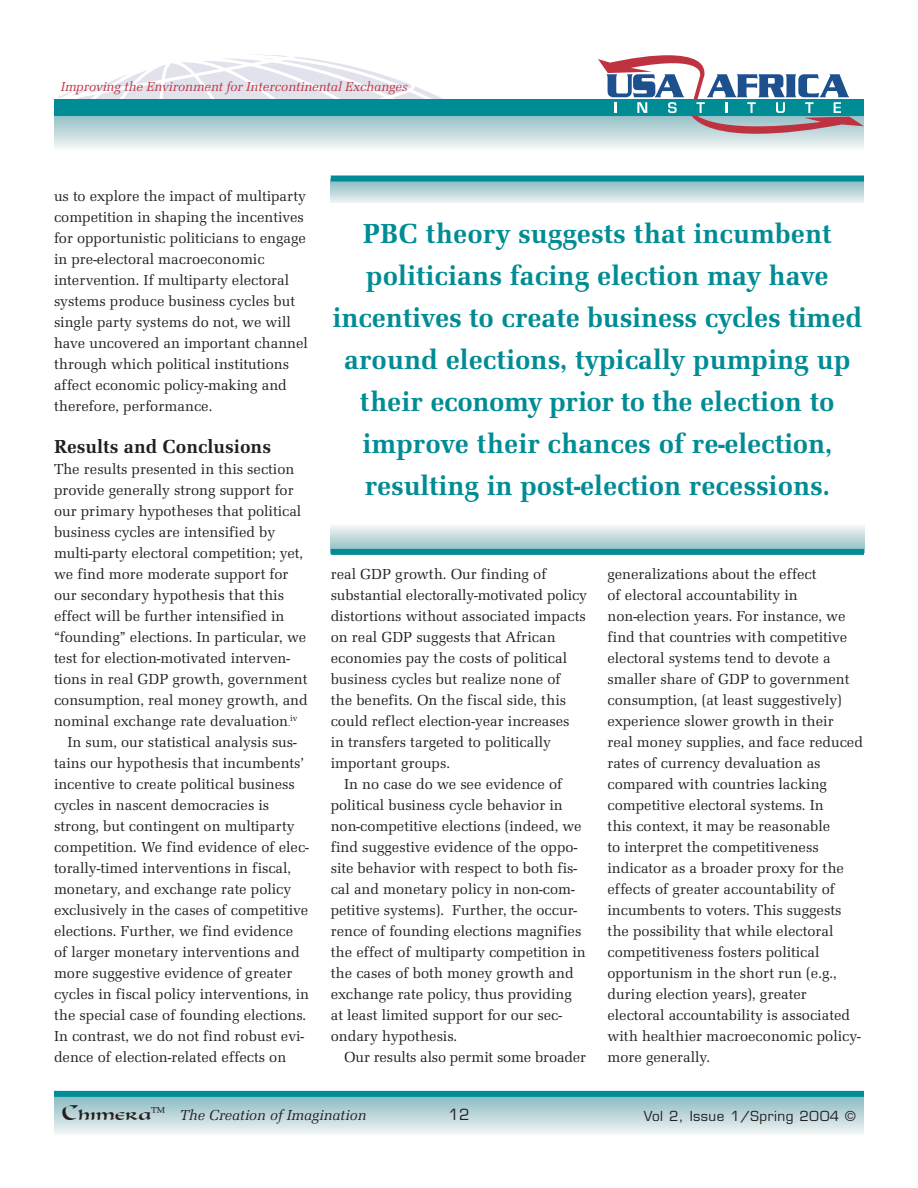
<style>
.page{position:relative;width:918px;height:1188px;background:#fff}
.page>*{position:absolute;margin:0;border:0;box-sizing:border-box;transform-origin:0 0}
.t1{font:700 28.5px/42px "URW Latino T";color:#008c94;text-align:center}
.t2{font:700 19.5px "URW Latino T";color:#231f20}
.t3{font:15px/21px "URW Latino T";color:#231f20}
.t4{font:italic 15px "URW Latino T";color:#231f20}
.t5{font:15px "Eurostile";color:#231f20}
.t6{font:italic 13.5px "URW Latino T";color:#bf3340}
.t7{font:13.5px "Eurostile";letter-spacing:.035em;color:#231f20}
.t8{font:9px "URW Latino T";color:#231f20}
.s1{font-size:9px}
.s2{font-family:"Carinthia Demo";font-style:normal;font-size:21px}
</style>
<div class="page">
<svg style="left:58px;top:54px;width:385px;height:45px"></svg>
<svg style="left:54px;top:116px;width:544px;height:32px;background:#c2dadd"></svg>
<div style="left:54px;top:99px;width:810px;height:17px;background:#008c94"></div>
<svg style="left:598px;top:55px;width:266px;height:93px"></svg>
<div style="left:54px;top:1094px;width:810px;height:40px;background:linear-gradient(to bottom,#84b8bf,#eef2f3)"></div>
<div style="left:54px;top:1091px;width:810px;height:6px;background:#008c94"></div>
<svg style="left:331px;top:182px;width:533px;height:21px;background:#bfd8dc"></svg>
<svg style="left:331px;top:526px;width:533px;height:23px;background:#c2dadd"></svg>
<div style="left:331px;top:549px;width:533px;height:6px;background:#008c94"></div>
<div style="left:331px;top:176px;width:533px;height:6px;background:#008c94"></div>
<p class="t6" style="left:61px;top:81px;width:349px">Improving the Environment for Intercontinental Exchanges</p>
<p class="t3" style="left:54px;top:187px;width:255px">us to explore the impact of multiparty competition in shaping the incentives for opportunistic politicians to engage in pre-electoral macroeconomic intervention. If multiparty electoral systems produce business cycles but single party systems do not, we will have uncovered an important channel through which political institutions affect economic policy-making and therefore, performance.</p>
<h2 class="t2" style="left:54px;top:437px;width:219px">Results and Conclusions</h2>
<p class="t3" style="left:54px;top:460px;width:255px">The results presented in this section provide generally strong support for our primary hypotheses that political business cycles are intensified by multi-party electoral competition; yet, we find more moderate support for our secondary hypothesis that this effect will be further intensified in “founding” elections. In particular, we test for election-motivated interven&shy;tions in real GDP growth, government consumption, real money growth, and nominal exchange rate devaluation<span class="s1">.</span></p>
<p class="t8" style="left:290px;top:714px;width:9px">iv</p>
<p class="t3" style="left:54px;top:733px;width:257px;text-indent:14px">In sum, our statistical analysis sus&shy;tains our hypothesis that incumbents’ incentive to create political business cycles in nascent democracies is strong, but contingent on multiparty competition. We find evidence of elec&shy;torally-timed interventions in fiscal, monetary, and exchange rate policy exclusively in the cases of competitive elections. Further, we find evidence of larger monetary interventions and more suggestive evidence of greater cycles in fiscal policy interventions, in the special case of founding elections.<br>In contrast, we do not find robust evi&shy;dence of election-related effects on</p>
<p class="t1" style="left:333px;top:215px;width:531px">PBC theory suggests that incumbent politicians facing election may have incentives to create business cycles timed around elections, typically pumping up their economy prior to the election to improve their chances of re-election, resulting in post-election recessions.</p>
<p class="t3" style="left:331px;top:565px;width:217px">real GDP growth. Our finding of</p>
<p class="t3" style="left:331px;top:586px;width:258px">substantial electorally-motivated policy</p>
<p class="t3" style="left:331px;top:607px;width:256px">distortions without associated impacts</p>
<p class="t3" style="left:331px;top:628px;width:226px">on real GDP suggests that African</p>
<p class="t3" style="left:331px;top:649px;width:238px">economies pay the costs of political</p>
<p class="t3" style="left:331px;top:670px;width:232px">business cycles but realize none of</p>
<p class="t3" style="left:331px;top:691px;width:237px">the benefits. On the fiscal side, this</p>
<p class="t3" style="left:331px;top:712px;width:240px">could reflect election-year increases</p>
<p class="t3" style="left:331px;top:733px;width:222px">in transfers targeted to politically</p>
<p class="t3" style="left:331px;top:754px;width:121px">important groups.</p>
<p class="t3" style="left:344px;top:775px;width:220px">In no case do we see evidence of</p>
<p class="t3" style="left:331px;top:796px;width:234px">political business cycle behavior in</p>
<p class="t3" style="left:331px;top:817px;width:253px">non-competitive elections (indeed, we</p>
<p class="t3" style="left:331px;top:838px;width:248px">find suggestive evidence of the oppo-</p>
<p class="t3" style="left:331px;top:859px;width:248px">site behavior with respect to both fis-</p>
<p class="t3" style="left:331px;top:880px;width:246px">cal and monetary policy in non-com-</p>
<p class="t3" style="left:331px;top:901px;width:248px">petitive systems). Further, the occur-</p>
<p class="t3" style="left:331px;top:922px;width:252px">rence of founding elections magnifies</p>
<p class="t3" style="left:331px;top:943px;width:257px">the effect of multiparty competition in</p>
<p class="t3" style="left:331px;top:964px;width:244px">the cases of both money growth and</p>
<p class="t3" style="left:331px;top:985px;width:243px">exchange rate policy, thus providing</p>
<p class="t3" style="left:331px;top:1006px;width:233px">at least limited support for our sec-</p>
<p class="t3" style="left:331px;top:1027px;width:128px">ondary hypothesis.</p>
<p class="t3" style="left:344px;top:1048px;width:243px">Our results also permit some broader</p>
<p class="t3" style="left:607px;top:565px;width:257px">generalizations about the effect<br>of electoral accountability in non-election years. For instance, we find that countries with competitive electoral systems tend to devote a smaller share of GDP to government consumption, (at least suggestively) experience slower growth in their<br>real money supplies, and face reduced rates of currency devaluation as compared with countries lacking competitive electoral systems. In<br>this context, it may be reasonable<br>to interpret the competitiveness indicator as a broader proxy for the effects of greater accountability of incumbents to voters. This suggests the possibility that while electoral competitiveness fosters political opportunism in the short run (e.g., during election years), greater electoral accountability is associated with healthier macroeconomic policy&shy;more generally.</p>
<p class="t4" style="left:62px;top:1108px;width:306px"><span class="s2">Chimera</span><sup>™</sup> The Creation of Imagination</p>
<p class="t5" style="left:449px;top:1109px;width:22px">12</p>
<p class="t7" style="left:644px;top:1111px;width:213px">Vol 2, Issue 1/Spring 2004 ©</p>
</div>
